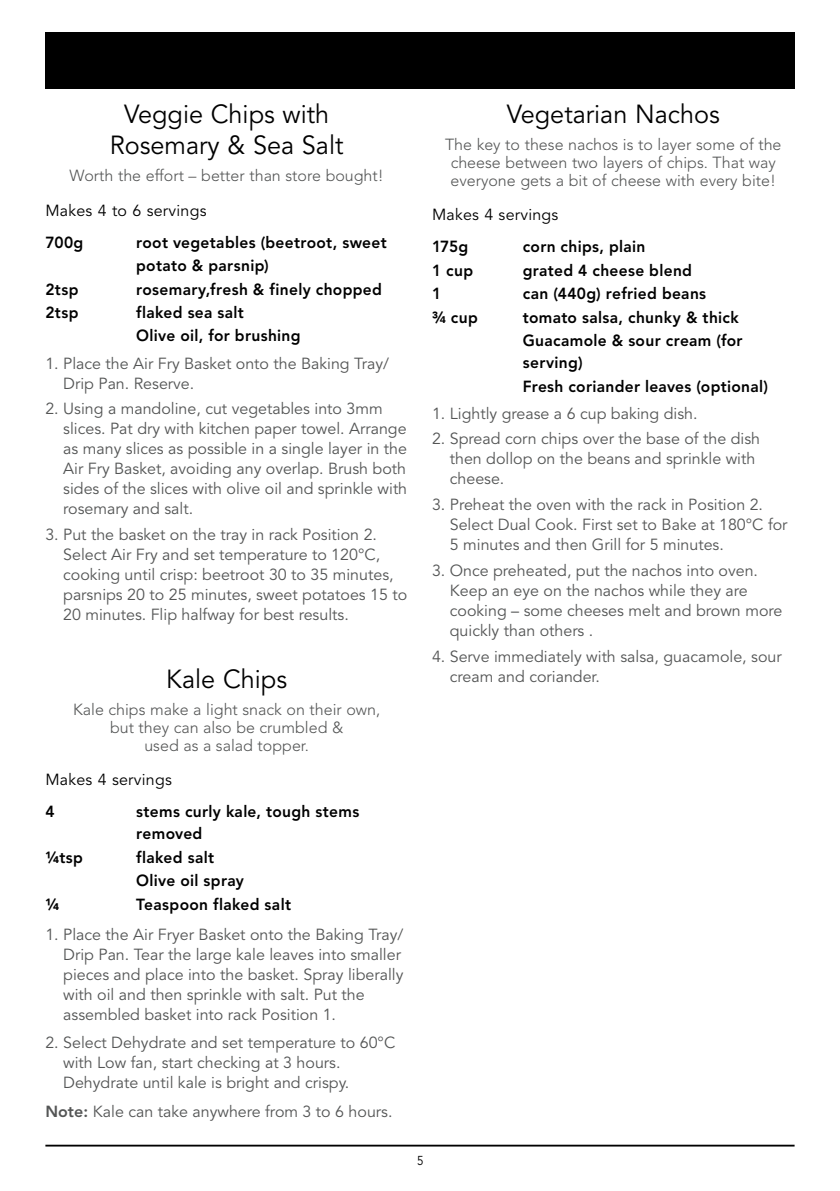
<style>
.page{position:relative;width:840px;height:1191px;background:#fff}
.page>*{position:absolute;margin:0;border:0;box-sizing:border-box;transform-origin:0 0}
.t1{font:26px/31.2px "Avenir LT Std";color:#000;text-align:center}
.t2{font:16px/20px "Avenir LT Std";color:#545555}
.t3{font:800 16px/23.4px "Avenir LT Std";letter-spacing:.02em;color:#000}
.t4{font:300 16px/18px "Avenir LT Std";color:#545555;text-align:center}
.t5{font:16px "Avenir LT Std";letter-spacing:.015em;color:#000}
.t6{font:12.8px "Avenir LT Std";color:#000;scale:.9 1}
.s1{font-weight:800}
</style>
<div class="page">
<hr style="left:45px;top:1144px;width:749px;height:2px;background:#000">
<div style="left:45px;top:32px;width:749px;height:57px;background:#000"></div>
<h1 class="t1" style="left:110px;top:99px;width:235px">Veggie Chips with<br>Rosemary &amp; Sea Salt</h1>
<p class="t4" style="left:69px;top:167px;width:315px">Worth the effort – better than store bought!</p>
<p class="t5" style="left:45px;top:201px;width:163px">Makes 4 to 6 servings</p>
<p class="t3" style="left:45px;top:230px;width:39px">700g</p>
<p class="t3" style="left:136px;top:230px;width:252px">root vegetables (beetroot, sweet potato &amp; parsnip)</p>
<p class="t3" style="left:45px;top:277px;width:35px">2tsp</p>
<p class="t3" style="left:136px;top:277px;width:247px">rosemary,fresh &amp; finely chopped</p>
<p class="t3" style="left:45px;top:301px;width:35px">2tsp</p>
<p class="t3" style="left:136px;top:301px;width:166px">flaked sea salt<br>Olive oil, for brushing</p>
<p class="t2" style="left:63px;top:353px;width:327px;text-indent:-18px">1. Place the Air Fry Basket onto the Baking Tray/<br>Drip Pan. Reserve.</p>
<p class="t2" style="left:63px;top:399px;width:345px;text-indent:-18px">2. Using a mandoline, cut vegetables into 3mm slices. Pat dry with kitchen paper towel. Arrange as many slices as possible in a single layer in the Air Fry Basket, avoiding any overlap. Brush both sides of the slices with olive oil and sprinkle with rosemary and salt.</p>
<p class="t2" style="left:63px;top:525px;width:345px;text-indent:-18px">3. Put the basket on the tray in rack Position 2.<br>Select Air Fry and set temperature to 120°C, cooking until crisp: beetroot 30 to 35 minutes, parsnips 20 to 25 minutes, sweet potatoes 15 to 20 minutes. Flip halfway for best results.</p>
<h1 class="t1" style="left:166px;top:664px;width:122px">Kale Chips</h1>
<p class="t4" style="left:73px;top:700px;width:308px">Kale chips make a light snack on their own, but they can also be crumbled &amp;<br>used as a salad topper.</p>
<p class="t5" style="left:45px;top:770px;width:128px">Makes 4 servings</p>
<p class="t3" style="left:45px;top:800px;width:11px">4</p>
<p class="t3" style="left:136px;top:800px;width:224px;line-height:22px">stems curly kale, tough stems removed</p>
<p class="t3" style="left:45px;top:845px;width:39px">1/4tsp</p>
<p class="t3" style="left:136px;top:845px;width:109px">flaked salt<br>Olive oil spray</p>
<p class="t3" style="left:45px;top:892px;width:15px">¼</p>
<p class="t3" style="left:136px;top:892px;width:156px">Teaspoon flaked salt</p>
<p class="t2" style="left:63px;top:924px;width:341px;text-indent:-18px">1. Place the Air Fryer Basket onto the Baking Tray/ Drip Pan. Tear the large kale leaves into smaller pieces and place into the basket. Spray liberally with oil and then sprinkle with salt. Put the assembled basket into rack Position 1.</p>
<p class="t2" style="left:63px;top:1033px;width:333px;text-indent:-18px">2. Select Dehydrate and set temperature to 60°C with Low fan, start checking at 3 hours.<br>Dehydrate until kale is bright and crispy.</p>
<p class="t2" style="left:45px;top:1101px;width:348px"><span class="s1">Note:</span> Kale can take anywhere from 3 to 6 hours.</p>
<h1 class="t1" style="left:506px;top:99px;width:214px">Vegetarian Nachos</h1>
<p class="t4" style="left:445px;top:136px;width:337px">The key to these nachos is to layer some of the cheese between two layers of chips. That way everyone gets a bit of cheese with every bite!</p>
<p class="t5" style="left:432px;top:206px;width:128px">Makes 4 servings</p>
<p class="t3" style="left:432px;top:235px;width:38px">175g</p>
<p class="t3" style="left:522px;top:235px;width:124px">corn chips, plain</p>
<p class="t3" style="left:432px;top:259px;width:43px">1 cup</p>
<p class="t3" style="left:522px;top:259px;width:171px">grated 4 cheese blend</p>
<p class="t3" style="left:432px;top:282px;width:11px">1</p>
<p class="t3" style="left:522px;top:282px;width:185px">can (440g) refried beans</p>
<p class="t3" style="left:432px;top:305px;width:47px">3/4 cup</p>
<p class="t3" style="left:522px;top:306px;width:246px">tomato salsa, chunky &amp; thick<br>Guacamole &amp; sour cream (for serving)<br>Fresh coriander leaves (optional)</p>
<p class="t2" style="left:432px;top:404px;width:267px">1. Lightly grease a 6 cup baking dish.</p>
<p class="t2" style="left:449px;top:429px;width:311px;text-indent:-18px">2. Spread corn chips over the base of the dish then dollop on the beans and sprinkle with cheese.</p>
<p class="t2" style="left:449px;top:495px;width:339px;text-indent:-18px">3. Preheat the oven with the rack in Position 2.<br>Select Dual Cook. First set to Bake at 180°C for<br>5 minutes and then Grill for 5 minutes.</p>
<p class="t2" style="left:449px;top:561px;width:334px;text-indent:-18px">3. Once preheated, put the nachos into oven.<br>Keep an eye on the nachos while they are cooking – some cheeses melt and brown more quickly than others .</p>
<p class="t2" style="left:449px;top:646px;width:333px;text-indent:-18px">4. Serve immediately with salsa, guacamole, sour cream and coriander.</p>
<p class="t6" style="left:417px;top:1153px;width:9px">5</p>
</div>
